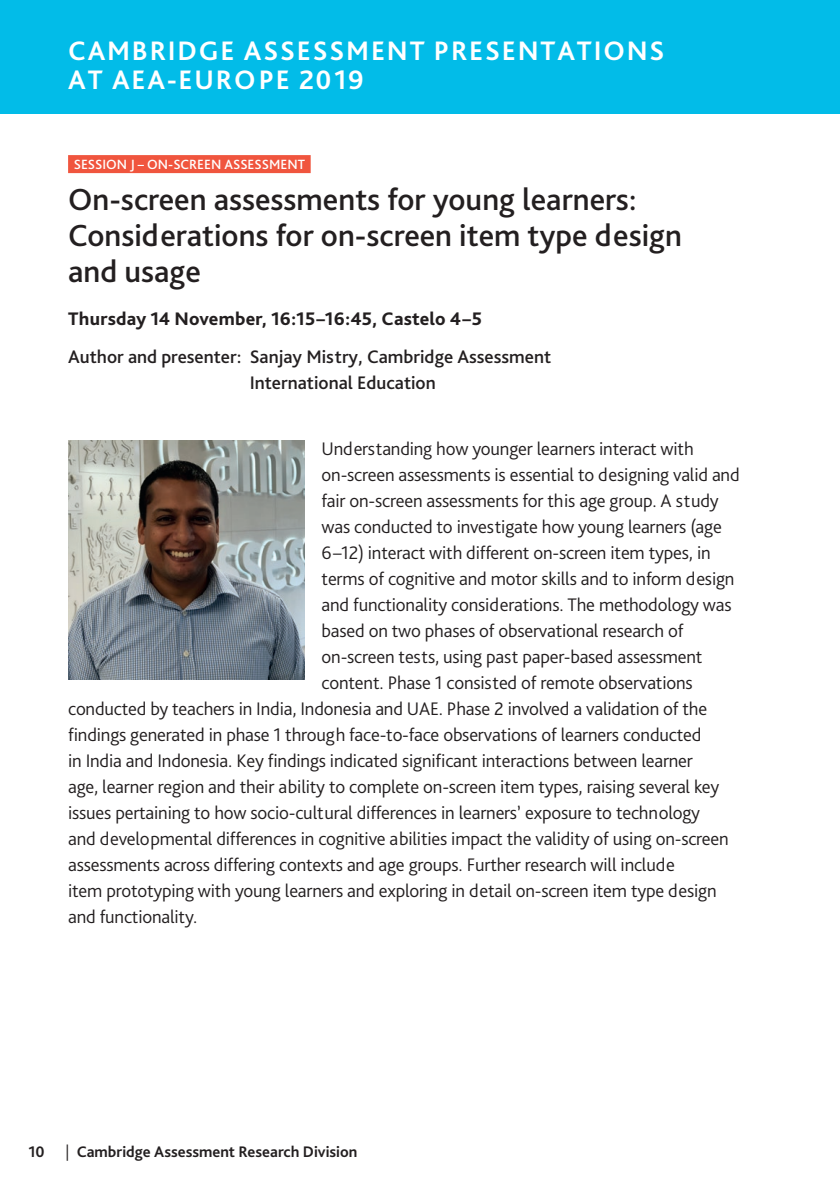
<style>
.page{position:relative;width:840px;height:1191px;background:#fff}
.page>*{position:absolute;margin:0;border:0;box-sizing:border-box;transform-origin:0 0}
.Heading{font:500 32px/36px "Bliss Pro";color:#231f20}
.t1{font:700 28px/29.6px "Bliss Pro";letter-spacing:.065em;color:#fff}
.t2{font:300 19px "Bliss Pro";letter-spacing:-.01em;color:#231f20}
.t3{font:500 19px/26px "Bliss Pro";color:#231f20}
.Room{font:800 19px "Bliss Pro";letter-spacing:.01em;color:#231f20}
.t4{font:700 16px "Bliss Pro";color:#231f20}
.Session{font:500 14px "Bliss Pro";color:#fff}
.s1{font-weight:300}
</style>
<div class="page">
<div style="left:68px;top:155px;width:242px;height:18px;background:#f0553e"></div>
<div style="left:0;top:0;width:839px;height:113px;background:#02bce8"></div>
<img style="left:68px;top:441px;width:236px;height:238px">
<p class="t1" style="left:68px;top:35px;width:597px">CAMBRIDGE ASSESSMENT PRESENTATIONS<br>AT AEA-EUROPE 2019</p>
<p class="Session" style="left:74px;top:155px;width:232px">SESSION J – ON-SCREEN ASSESSMENT</p>
<p class="Heading" style="left:68px;top:181px;width:615px">On-screen assessments for young learners:<br>Considerations for on-screen item type design and usage</p>
<p class="Room" style="left:68px;top:307px;width:415px">Thursday 14 November, 16:15–16:45, Castelo 4–5</p>
<p class="t3" style="left:249px;top:343px;width:303px;text-indent:-181px">Author and presenter: Sanjay Mistry, Cambridge Assessment<br>International Education</p>
<p class="t2" style="left:321px;top:436px;width:373px">Understanding how younger learners interact with</p>
<p class="t2" style="left:321px;top:462px;width:419px">on-screen assessments is essential to designing valid and</p>
<p class="t2" style="left:321px;top:488px;width:398px">fair on-screen assessments for this age group. A study</p>
<p class="t2" style="left:321px;top:514px;width:401px">was conducted to investigate how young learners (age</p>
<p class="t2" style="left:321px;top:540px;width:390px">6–12) interact with different on-screen item types, in</p>
<p class="t2" style="left:321px;top:566px;width:414px">terms of cognitive and motor skills and to inform design</p>
<p class="t2" style="left:321px;top:592px;width:411px">and functionality considerations. The methodology was</p>
<p class="t2" style="left:321px;top:618px;width:363px">based on two phases of observational research of</p>
<p class="t2" style="left:321px;top:644px;width:382px">on-screen tests, using past paper-based assessment</p>
<p class="t2" style="left:321px;top:670px;width:372px">content. Phase 1 consisted of remote observations</p>
<p class="t2" style="left:68px;top:696px;width:640px">conducted by teachers in India, Indonesia and UAE. Phase 2 involved a validation of the</p>
<p class="t2" style="left:68px;top:722px;width:634px">findings generated in phase 1 through face-to-face observations of learners conducted</p>
<p class="t2" style="left:68px;top:748px;width:626px">in India and Indonesia. Key findings indicated significant interactions between learner</p>
<p class="t2" style="left:68px;top:774px;width:652px">age, learner region and their ability to complete on-screen item types, raising several key</p>
<p class="t2" style="left:68px;top:800px;width:633px">issues pertaining to how socio-cultural differences in learners’ exposure to technology</p>
<p class="t2" style="left:68px;top:826px;width:661px">and developmental differences in cognitive abilities impact the validity of using on-screen</p>
<p class="t2" style="left:68px;top:852px;width:608px">assessments across differing contexts and age groups. Further research will include</p>
<p class="t2" style="left:68px;top:878px;width:649px">item prototyping with young learners and exploring in detail on-screen item type design</p>
<p class="t2" style="left:68px;top:904px;width:131px">and functionality.</p>
<p class="t4" style="left:28px;top:1141px;width:18px">10</p>
<p class="t4" style="left:66px;top:1141px;width:293px"><span class="s1">|</span> Cambridge Assessment Research Division</p>
</div>
